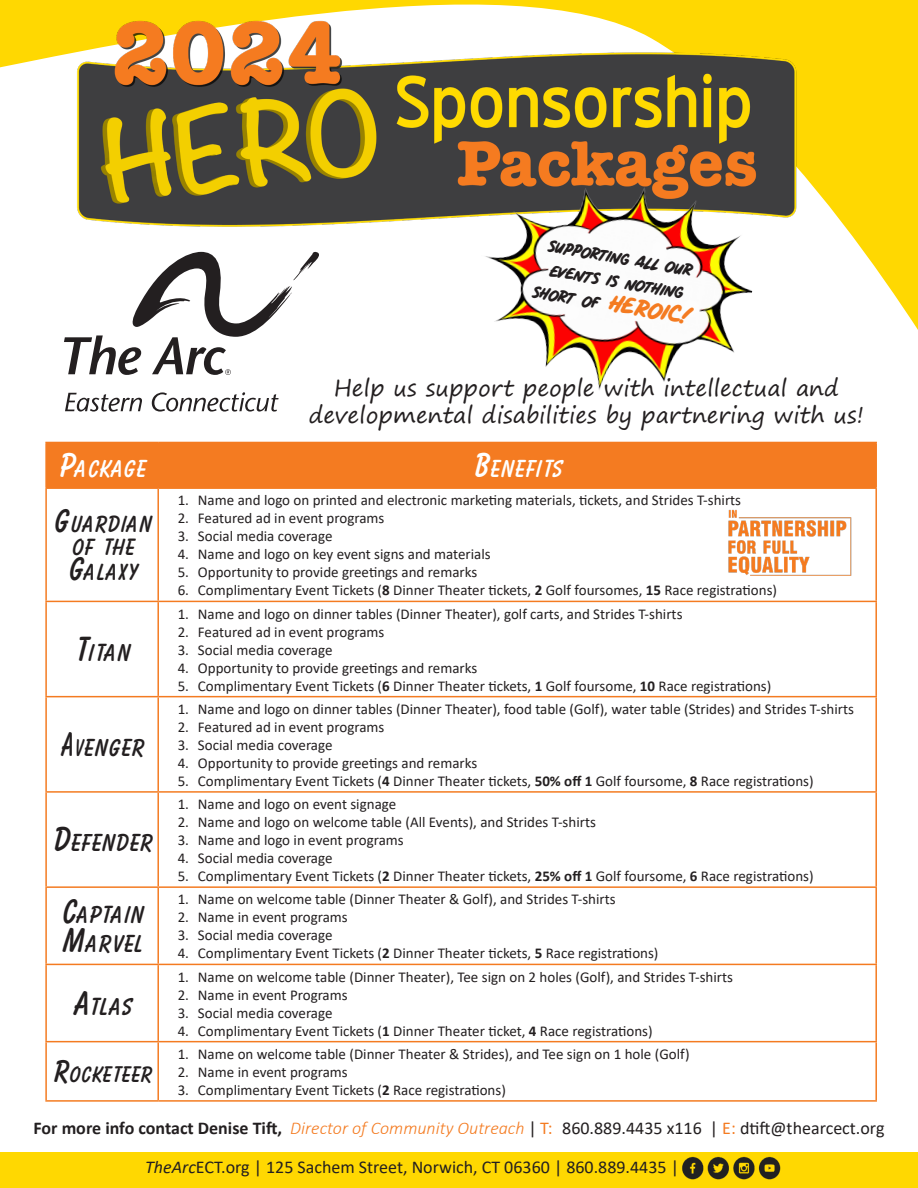
<style>
.page{position:relative;width:918px;height:1188px;background:#fff}
.page>*{position:absolute;margin:0;border:0;box-sizing:border-box;transform-origin:0 0}
.t1{font:700 36px "Balloon URW";color:#231f20}
.t2{font:700 36px "Balloon URW";color:#fff}
.t3{font:700 36px "Balloon URW";color:#231f20;scale:.79 1}
.t4{font:700 34.5px "Balloon URW";color:#231f20}
.t5{font:700 33px "Balloon URW";color:#231f20}
.t6{font:22.5px/27px "Segoe Print";color:#231f20;text-align:center}
.t7{font:18px "Calibri";color:#231f20}
.t8{font:15px "Calibri";color:#231f20}
.t9{font:13.95px/24px "Comic Panels";color:#231f20;text-align:center}
.s1{font-size:19.95px;color:#f47b21}
.s2{font-weight:700}
.s3{font-size:35.7px}
.s4{font-weight:300;font-style:italic;color:#f47b21}
.s5{color:#f47b21}
.s6{font-style:italic}
</style>
<div class="page">
<div style="left:47px;top:443px;width:828px;height:44px;background:#f47b21"></div>
<hr style="left:45px;top:442px;width:113px;height:1px;background:#f47b21">
<hr style="left:45px;top:443px;width:2px;height:44px;background:#f47b21">
<hr style="left:158px;top:442px;width:719px;height:1px;background:#f47b21">
<hr style="left:157px;top:443px;width:2px;height:44px;background:#f47b21">
<hr style="left:875px;top:443px;width:2px;height:44px;background:#f47b21">
<hr style="left:45px;top:487px;width:113px;height:2px;background:#f47b21">
<hr style="left:45px;top:489px;width:2px;height:112px;background:#f47b21">
<hr style="left:158px;top:487px;width:719px;height:2px;background:#f47b21">
<hr style="left:157px;top:489px;width:2px;height:112px;background:#f47b21">
<hr style="left:875px;top:489px;width:2px;height:112px;background:#f47b21">
<hr style="left:45px;top:601px;width:113px;height:1px;background:#f47b21">
<hr style="left:45px;top:602px;width:2px;height:94px;background:#f47b21">
<hr style="left:158px;top:601px;width:719px;height:1px;background:#f47b21">
<hr style="left:157px;top:602px;width:2px;height:94px;background:#f47b21">
<hr style="left:875px;top:602px;width:2px;height:94px;background:#f47b21">
<hr style="left:45px;top:696px;width:113px;height:1px;background:#f47b21">
<hr style="left:45px;top:697px;width:2px;height:94px;background:#f47b21">
<hr style="left:158px;top:696px;width:719px;height:1px;background:#f47b21">
<hr style="left:157px;top:697px;width:2px;height:94px;background:#f47b21">
<hr style="left:875px;top:697px;width:2px;height:94px;background:#f47b21">
<hr style="left:45px;top:791px;width:113px;height:2px;background:#f47b21">
<hr style="left:45px;top:793px;width:2px;height:93px;background:#f47b21">
<hr style="left:158px;top:791px;width:719px;height:2px;background:#f47b21">
<hr style="left:157px;top:793px;width:2px;height:93px;background:#f47b21">
<hr style="left:875px;top:793px;width:2px;height:93px;background:#f47b21">
<hr style="left:45px;top:886px;width:113px;height:2px;background:#f47b21">
<hr style="left:45px;top:888px;width:2px;height:76px;background:#f47b21">
<hr style="left:158px;top:886px;width:719px;height:2px;background:#f47b21">
<hr style="left:157px;top:888px;width:2px;height:76px;background:#f47b21">
<hr style="left:875px;top:888px;width:2px;height:76px;background:#f47b21">
<hr style="left:45px;top:964px;width:113px;height:1px;background:#f47b21">
<hr style="left:45px;top:965px;width:2px;height:76px;background:#f47b21">
<hr style="left:158px;top:964px;width:719px;height:1px;background:#f47b21">
<hr style="left:157px;top:965px;width:2px;height:76px;background:#f47b21">
<hr style="left:875px;top:965px;width:2px;height:76px;background:#f47b21">
<hr style="left:45px;top:1041px;width:113px;height:1px;background:#f47b21">
<hr style="left:45px;top:1042px;width:2px;height:58px;background:#f47b21">
<hr style="left:158px;top:1041px;width:719px;height:1px;background:#f47b21">
<hr style="left:157px;top:1042px;width:2px;height:58px;background:#f47b21">
<hr style="left:875px;top:1042px;width:2px;height:58px;background:#f47b21">
<hr style="left:45px;top:1100px;width:113px;height:2px;background:#f47b21">
<hr style="left:158px;top:1100px;width:719px;height:2px;background:#f47b21">
<div style="left:0;top:1152px;width:918px;height:36px;background:#ffd801"></div>
<svg style="left:0;top:0;width:918px;height:330px"></svg>
<img style="left:728px;top:509px;width:124px;height:67px">
<img style="left:682px;top:1156px;width:99px;height:24px">
<img style="left:69px;top:12px;width:734px;height:224px">
<img style="left:461px;top:152px;width:307px;height:238px">
<svg style="left:64px;top:252px;width:261px;height:123px"></svg>
<svg style="left:65px;top:392px;width:214px;height:20px"></svg>
<p class="t9" style="left:543px;top:232px;width:164px;rotate:10deg">supporting all our events is nothing short of <span class="s1">HEROIC!</span></p>
<p class="t6" style="left:309px;top:374px;width:557px">Help us support people with intellectual and developmental disabilities by partnering with us!</p>
<p class="t2" style="left:59px;top:445px;width:88px">Package</p>
<p class="t2" style="left:473px;top:445px;width:90px">Benefits</p>
<p class="t4" style="left:53px;top:501px;width:99px">Guardian</p>
<p class="t4" style="left:70px;top:524px;width:65px">of the</p>
<p class="t4" style="left:68px;top:549px;width:70px">Galaxy</p>
<p class="t8" style="left:178px;top:490px;width:565px">1. Name and logo on printed and electronic marketing materials, tickets, and Strides T-shirts</p>
<p class="t8" style="left:178px;top:508px;width:208px">2. Featured ad in event programs</p>
<p class="t8" style="left:178px;top:526px;width:156px">3. Social media coverage</p>
<p class="t8" style="left:178px;top:544px;width:314px">4. Name and logo on key event signs and materials</p>
<p class="t8" style="left:178px;top:562px;width:301px">5. Opportunity to provide greetings and remarks</p>
<p class="t8" style="left:178px;top:580px;width:601px">6. Complimentary Event Tickets (<span class="s2">8</span> Dinner Theater tickets, <span class="s2">2</span> Golf foursomes, <span class="s2">15</span> Race registrations)</p>
<p class="t1" style="left:75px;top:629px;width:57px">Titan</p>
<p class="t3" style="left:61px;top:724px;width:106px">Avenger</p>
<p class="t1" style="left:52px;top:819px;width:101px">Defender</p>
<p class="t1" style="left:61px;top:891px;width:83px">C<span class="s3">a</span>ptain</p>
<p class="t1" style="left:61px;top:920px;width:83px">Marvel</p>
<p class="t1" style="left:73px;top:983px;width:59px">Atlas</p>
<p class="t8" style="left:178px;top:603px;width:506px">1. Name and logo on dinner tables (Dinner Theater), golf carts, and Strides T-shirts</p>
<p class="t8" style="left:178px;top:621px;width:208px">2. Featured ad in event programs</p>
<p class="t8" style="left:178px;top:639px;width:156px">3. Social media coverage</p>
<p class="t8" style="left:178px;top:657px;width:301px">4. Opportunity to provide greetings and remarks</p>
<p class="t8" style="left:178px;top:675px;width:595px">5. Complimentary Event Tickets (<span class="s2">6</span> Dinner Theater tickets, <span class="s2">1</span> Golf foursome, <span class="s2">10</span> Race registrations)</p>
<p class="t8" style="left:178px;top:699px;width:678px">1. Name and logo on dinner tables (Dinner Theater), food table (Golf), water table (Strides) and Strides T-shirts</p>
<p class="t8" style="left:178px;top:717px;width:208px">2. Featured ad in event programs</p>
<p class="t8" style="left:178px;top:735px;width:156px">3. Social media coverage</p>
<p class="t8" style="left:178px;top:753px;width:301px">4. Opportunity to provide greetings and remarks</p>
<p class="t8" style="left:178px;top:771px;width:637px">5. Complimentary Event Tickets (<span class="s2">4</span> Dinner Theater tickets, <span class="s2">50% off 1</span> Golf foursome, <span class="s2">8</span> Race registrations)</p>
<p class="t8" style="left:178px;top:794px;width:220px">1. Name and logo on event signage</p>
<p class="t8" style="left:178px;top:812px;width:420px">2. Name and logo on welcome table (All Events), and Strides T-shirts</p>
<p class="t8" style="left:178px;top:830px;width:228px">3. Name and logo in event programs</p>
<p class="t8" style="left:178px;top:848px;width:156px">4. Social media coverage</p>
<p class="t8" style="left:178px;top:866px;width:637px">5. Complimentary Event Tickets (<span class="s2">2</span> Dinner Theater tickets, <span class="s2">25% off 1</span> Golf foursome, <span class="s2">6</span> Race registrations)</p>
<p class="t8" style="left:178px;top:889px;width:439px">1. Name on welcome table (Dinner Theater &amp; Golf), and Strides T-shirts</p>
<p class="t8" style="left:178px;top:907px;width:172px">2. Name in event programs</p>
<p class="t8" style="left:178px;top:925px;width:156px">3. Social media coverage</p>
<p class="t8" style="left:178px;top:943px;width:482px">4. Complimentary Event Tickets (<span class="s2">2</span> Dinner Theater tickets, <span class="s2">5</span> Race registrations)</p>
<p class="t8" style="left:178px;top:966px;width:557px">1. Name on welcome table (Dinner Theater), Tee sign on 2 holes (Golf), and Strides T-shirts</p>
<p class="t8" style="left:178px;top:984px;width:171px">2. Name in event Programs</p>
<p class="t8" style="left:178px;top:1002px;width:156px">3. Social media coverage</p>
<p class="t8" style="left:178px;top:1020px;width:476px">4. Complimentary Event Tickets (<span class="s2">1</span> Dinner Theater ticket, <span class="s2">4</span> Race registrations)</p>
<p class="t8" style="left:178px;top:1044px;width:513px">1. Name on welcome table (Dinner Theater &amp; Strides), and Tee sign on 1 hole (Golf)</p>
<p class="t8" style="left:178px;top:1062px;width:172px">2. Name in event programs</p>
<p class="t8" style="left:178px;top:1080px;width:330px">3. Complimentary Event Tickets (<span class="s2">2</span> Race registrations)</p>
<p class="t7" style="left:34px;top:1116px;width:852px"><span class="s2">For more info contact Denise Tift,</span> <span class="s4">Director of Community Outreach</span> | <span class="s5">T:</span> 860.889.4435 x116 | <span class="s5">E:</span> dtift@thearcect.org</p>
<p class="t5" style="left:53px;top:1053px;width:100px">Rocketeer</p>
<p class="t7" style="left:145px;top:1154px;width:535px"><span class="s6">TheArc</span>ECT.org | 125 Sachem Street, Norwich, CT 06360 | 860.889.4435 |</p>
</div>
